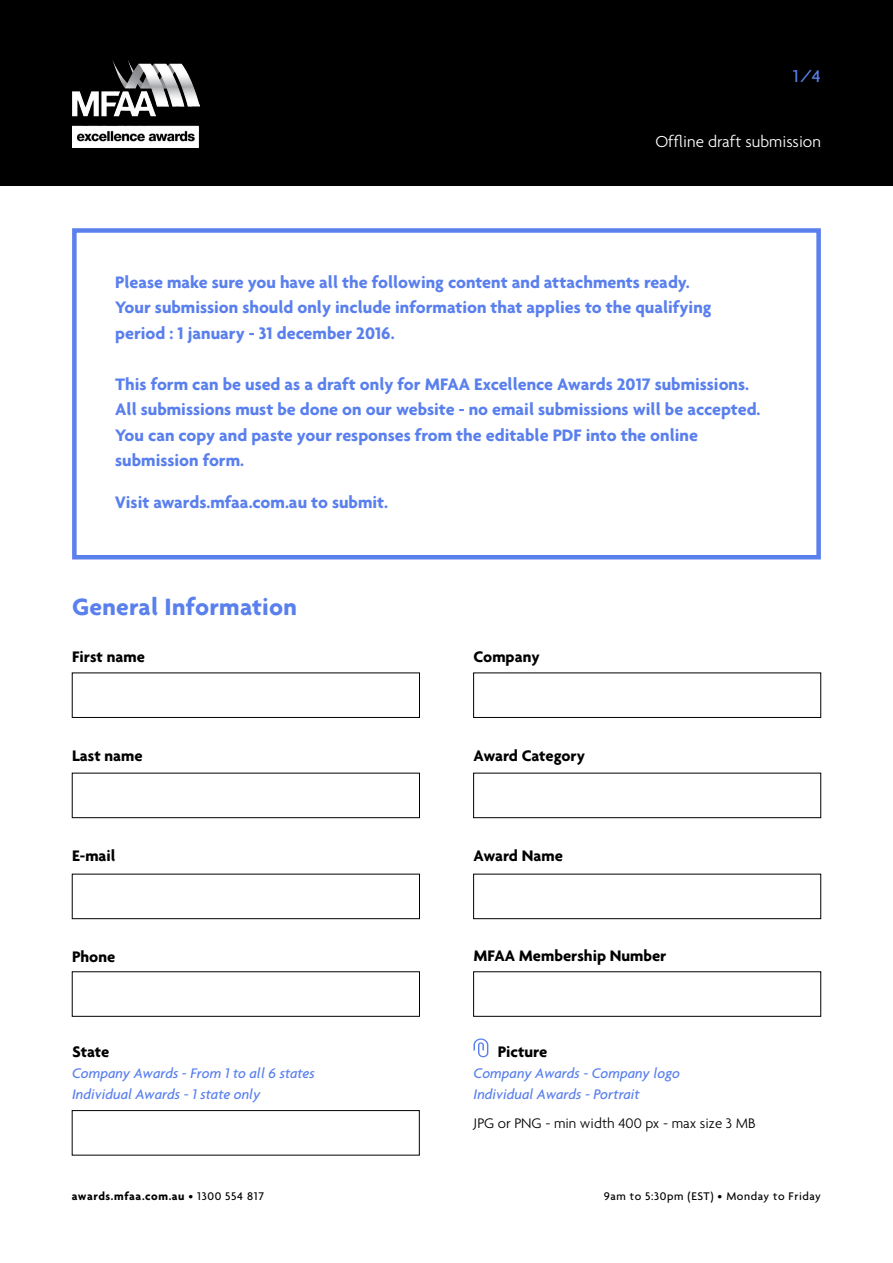
<style>
.page{position:relative;width:893px;height:1263px;background:#fff}
.page>*{position:absolute;margin:0;border:0;box-sizing:border-box;transform-origin:0 0}
.t1{font:700 25.5px "Agenda";letter-spacing:.01em;color:#5a80ed}
.t2{font:500 18.45px "Agenda";color:#5a80ed}
.t3{font:700 18px/25.5px "Agenda";color:#5a80ed}
.t4{font:300 17.25px "Agenda";color:#fff}
.t5{font:700 16.5px "Agenda";color:#000}
.t6{font:italic 500 15px/21px "Agenda";color:#5a80ed}
.t7{font:300 15px "Agenda";color:#000}
.t8{font:500 12px "Agenda";letter-spacing:.05em;color:#000}
.t9{font:700 12px "Agenda";letter-spacing:.05em;color:#000}
.s1{font-weight:500}
</style>
<div class="page">
<div style="left:72px;top:228px;width:749px;height:331px;border:4px solid #5a80ed"></div>
<div style="left:0;top:0;width:893px;height:185px;background:#000"></div>
<div style="left:72px;top:773px;width:348px;height:45px;border:1px solid #000101"></div>
<div style="left:72px;top:874px;width:348px;height:45px;border:1px solid #000101"></div>
<div style="left:473px;top:773px;width:348px;height:45px;border:1px solid #000101"></div>
<div style="left:473px;top:874px;width:348px;height:45px;border:1px solid #000101"></div>
<div style="left:72px;top:1110px;width:347px;height:45px;border:1px solid #000101"></div>
<svg style="left:473px;top:1038px;width:15px;height:19px"></svg>
<img style="left:72px;top:61px;width:128px;height:86px">
<p class="t2" style="left:793px;top:65px;width:30px">1/4</p>
<p class="t4" style="left:655px;top:131px;width:167px">Offline draft submission</p>
<p class="t3" style="left:115px;top:269px;width:598px">Please make sure you have all the following content and attachments ready.<br>Your submission should only include information that applies to the qualifying period : 1 january - 31 december 2016.</p>
<p class="t3" style="left:115px;top:371px;width:647px">This form can be used as a draft only for MFAA Excellence Awards 2017 submissions.<br>All submissions must be done on our website - no email submissions will be accepted.<br>You can copy and paste your responses from the editable PDF into the online submission form.</p>
<p class="t3" style="left:115px;top:489px;width:274px">Visit awards.mfaa.com.au to submit.</p>
<h1 class="t1" style="left:72px;top:591px;width:226px">General Information</h1>
<p class="t5" style="left:72px;top:646px;width:74px">First name</p>
<p class="t5" style="left:474px;top:646px;width:68px">Company</p>
<p class="t5" style="left:72px;top:745px;width:72px">Last name</p>
<p class="t5" style="left:474px;top:745px;width:113px">Award Category</p>
<p class="t5" style="left:72px;top:845px;width:45px">E-mail</p>
<p class="t5" style="left:474px;top:845px;width:91px">Award Name</p>
<p class="t5" style="left:72px;top:947px;width:45px">Phone</p>
<p class="t5" style="left:473px;top:945px;width:195px">MFAA Membership Number</p>
<p class="t5" style="left:72px;top:1042px;width:38px">State</p>
<p class="t6" style="left:72px;top:1062px;width:244px">Company Awards - From 1 to all 6 states<br>Individual Awards - 1 state only</p>
<p class="t5" style="left:498px;top:1042px;width:51px">Picture</p>
<p class="t6" style="left:473px;top:1062px;width:208px">Company Awards - Company logo<br>Individual Awards - Portrait</p>
<p class="t7" style="left:474px;top:1115px;width:283px">JPG or PNG - min width 400 px - max size 3 MB</p>
<p class="t9" style="left:72px;top:1189px;width:194px">awards.mfaa.com.au <span class="s1">• 1300 554 817</span></p>
<p class="t8" style="left:604px;top:1189px;width:219px">9am to 5:30pm (EST) • Monday to Friday</p>
</div>
